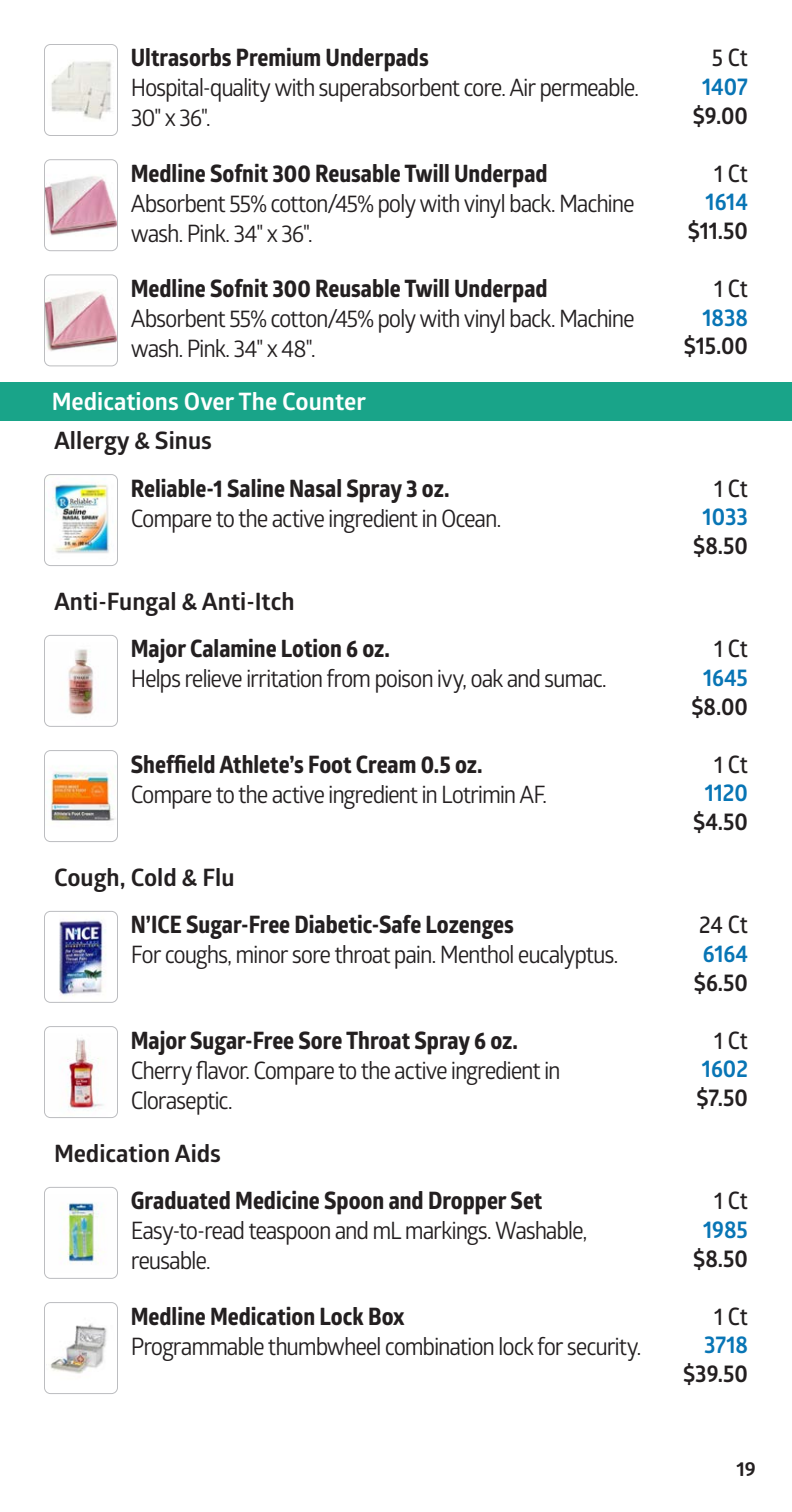
<style>
.page{position:relative;width:792px;height:1512px;background:#fff}
.page>*{position:absolute;margin:0;border:0;box-sizing:border-box;transform-origin:0 0}
.t1{font:24px/30px "Glober";letter-spacing:-.055em;color:#231f20;scale:.95 1}
.t2{font:800 24px "Glober";color:#231f20;scale:.9 1}
.t3{font:700 24px "Glober";color:#231f20}
.t4{font:700 24px "Glober";color:#231f20;scale:.9 1}
.t5{font:700 24px "Glober";color:#0875b5;scale:.9 1}
.t6{font:600 24px "Glober";letter-spacing:-.01em;color:#231f20;scale:.9 1}
.t7{font:700 24px "Glober";color:#fff}
.t8{font:700 20px "Glober";color:#231f20}
</style>
<div class="page">
<img style="left:46px;top:44px;width:70px;height:92px">
<div style="left:44px;top:44px;width:74px;height:92px;border:1px solid #bcbdc0;border-radius:6px"></div>
<img style="left:46px;top:161px;width:70px;height:90px">
<div style="left:44px;top:159px;width:74px;height:92px;border:1px solid #bcbdc0;border-radius:6px"></div>
<img style="left:46px;top:276px;width:70px;height:90px">
<div style="left:44px;top:274px;width:74px;height:92px;border:1px solid #bcbdc0;border-radius:6px"></div>
<div style="left:0;top:382px;width:792px;height:38px;background:#19a489"></div>
<img style="left:46px;top:476px;width:70px;height:90px">
<div style="left:44px;top:474px;width:74px;height:92px;border:1px solid #bcbdc0;border-radius:6px"></div>
<img style="left:46px;top:635px;width:70px;height:90px">
<div style="left:44px;top:635px;width:74px;height:92px;border:1px solid #bcbdc0;border-radius:6px"></div>
<img style="left:46px;top:752px;width:70px;height:90px">
<div style="left:44px;top:750px;width:74px;height:92px;border:1px solid #bcbdc0;border-radius:6px"></div>
<img style="left:46px;top:911px;width:70px;height:90px">
<div style="left:44px;top:911px;width:74px;height:92px;border:1px solid #bcbdc0;border-radius:6px"></div>
<img style="left:46px;top:1028px;width:70px;height:90px">
<div style="left:44px;top:1026px;width:74px;height:92px;border:1px solid #bcbdc0;border-radius:6px"></div>
<img style="left:46px;top:1187px;width:70px;height:90px">
<div style="left:44px;top:1187px;width:74px;height:92px;border:1px solid #bcbdc0;border-radius:6px"></div>
<img style="left:46px;top:1304px;width:70px;height:90px">
<div style="left:44px;top:1302px;width:74px;height:92px;border:1px solid #bcbdc0;border-radius:6px"></div>
<p class="t2" style="left:131px;top:41px;width:333px">Ultrasorbs Premium Underpads</p>
<p class="t1" style="left:131px;top:72px;width:537px">Hospital-quality with superabsorbent core. Air permeable.<br>30" x 36".</p>
<p class="t2" style="left:131px;top:156px;width:465px">Medline Sofnit 300 Reusable Twill Underpad</p>
<p class="t1" style="left:131px;top:187px;width:532px">Absorbent 55% cotton/45% poly with vinyl back. Machine wash. Pink. 34" x 36".</p>
<p class="t2" style="left:131px;top:271px;width:465px">Medline Sofnit 300 Reusable Twill Underpad</p>
<p class="t1" style="left:131px;top:302px;width:532px">Absorbent 55% cotton/45% poly with vinyl back. Machine wash. Pink. 34" x 48".</p>
<p class="t7" style="left:52px;top:384px;width:316px">Medications Over The Counter</p>
<p class="t3" style="left:54px;top:423px;width:159px">Allergy &amp; Sinus</p>
<p class="t2" style="left:131px;top:471px;width:356px">Reliable-1 Saline Nasal Spray 3 oz.</p>
<p class="t1" style="left:131px;top:502px;width:392px">Compare to the active ingredient in Ocean.</p>
<p class="t3" style="left:54px;top:584px;width:242px">Anti-Fungal &amp; Anti-Itch</p>
<p class="t2" style="left:131px;top:631px;width:290px">Major Calamine Lotion 6 oz.</p>
<p class="t1" style="left:131px;top:663px;width:503px">Helps relieve irritation from poison ivy, oak and sumac.</p>
<p class="t2" style="left:131px;top:747px;width:393px">Sheffield Athlete’s Foot Cream 0.5 oz.</p>
<p class="t1" style="left:131px;top:778px;width:440px">Compare to the active ingredient in Lotrimin AF.</p>
<p class="t3" style="left:54px;top:860px;width:182px">Cough, Cold &amp; Flu</p>
<p class="t2" style="left:131px;top:907px;width:427px">N’ICE Sugar-Free Diabetic-Safe Lozenges</p>
<p class="t1" style="left:131px;top:939px;width:515px">For coughs, minor sore throat pain. Menthol eucalyptus.</p>
<p class="t2" style="left:131px;top:1023px;width:432px">Major Sugar-Free Sore Throat Spray 6 oz.</p>
<p class="t1" style="left:131px;top:1054px;width:454px">Cherry flavor. Compare to the active ingredient in<br>Cloraseptic.</p>
<p class="t3" style="left:54px;top:1136px;width:168px">Medication Aids</p>
<p class="t2" style="left:131px;top:1183px;width:459px">Graduated Medicine Spoon and Dropper Set</p>
<p class="t1" style="left:131px;top:1215px;width:482px">Easy-to-read teaspoon and mL markings. Washable, reusable.</p>
<p class="t2" style="left:131px;top:1299px;width:306px">Medline Medication Lock Box</p>
<p class="t1" style="left:131px;top:1330px;width:539px">Programmable thumbwheel combination lock for security.</p>
<p class="t6" style="left:712px;top:41px;width:42px">5 Ct</p>
<p class="t5" style="left:702px;top:70px;width:52px">1407</p>
<p class="t4" style="left:693px;top:98px;width:63px">$9.00</p>
<p class="t6" style="left:714px;top:156px;width:39px">1 Ct</p>
<p class="t5" style="left:706px;top:185px;width:49px">1614</p>
<p class="t4" style="left:688px;top:214px;width:68px">$11.50</p>
<p class="t6" style="left:714px;top:271px;width:39px">1 Ct</p>
<p class="t5" style="left:702px;top:300px;width:52px">1838</p>
<p class="t4" style="left:684px;top:329px;width:73px">$15.00</p>
<p class="t6" style="left:714px;top:471px;width:39px">1 Ct</p>
<p class="t5" style="left:703px;top:500px;width:52px">1033</p>
<p class="t4" style="left:693px;top:528px;width:62px">$8.50</p>
<p class="t6" style="left:714px;top:632px;width:39px">1 Ct</p>
<p class="t5" style="left:703px;top:660px;width:51px">1645</p>
<p class="t4" style="left:691px;top:689px;width:64px">$8.00</p>
<p class="t6" style="left:714px;top:747px;width:39px">1 Ct</p>
<p class="t5" style="left:705px;top:776px;width:50px">1120</p>
<p class="t4" style="left:693px;top:804px;width:62px">$4.50</p>
<p class="t6" style="left:699px;top:908px;width:56px">24 Ct</p>
<p class="t5" style="left:703px;top:936px;width:52px">6164</p>
<p class="t4" style="left:694px;top:965px;width:62px">$6.50</p>
<p class="t6" style="left:714px;top:1023px;width:39px">1 Ct</p>
<p class="t5" style="left:702px;top:1052px;width:53px">1602</p>
<p class="t4" style="left:696px;top:1080px;width:59px">$7.50</p>
<p class="t6" style="left:714px;top:1184px;width:39px">1 Ct</p>
<p class="t5" style="left:703px;top:1212px;width:51px">1985</p>
<p class="t4" style="left:693px;top:1241px;width:62px">$8.50</p>
<p class="t6" style="left:714px;top:1299px;width:39px">1 Ct</p>
<p class="t5" style="left:704px;top:1328px;width:50px">3718</p>
<p class="t4" style="left:683px;top:1356px;width:74px">$39.50</p>
<p class="t8" style="left:737px;top:1455px;width:21px">19</p>
</div>
